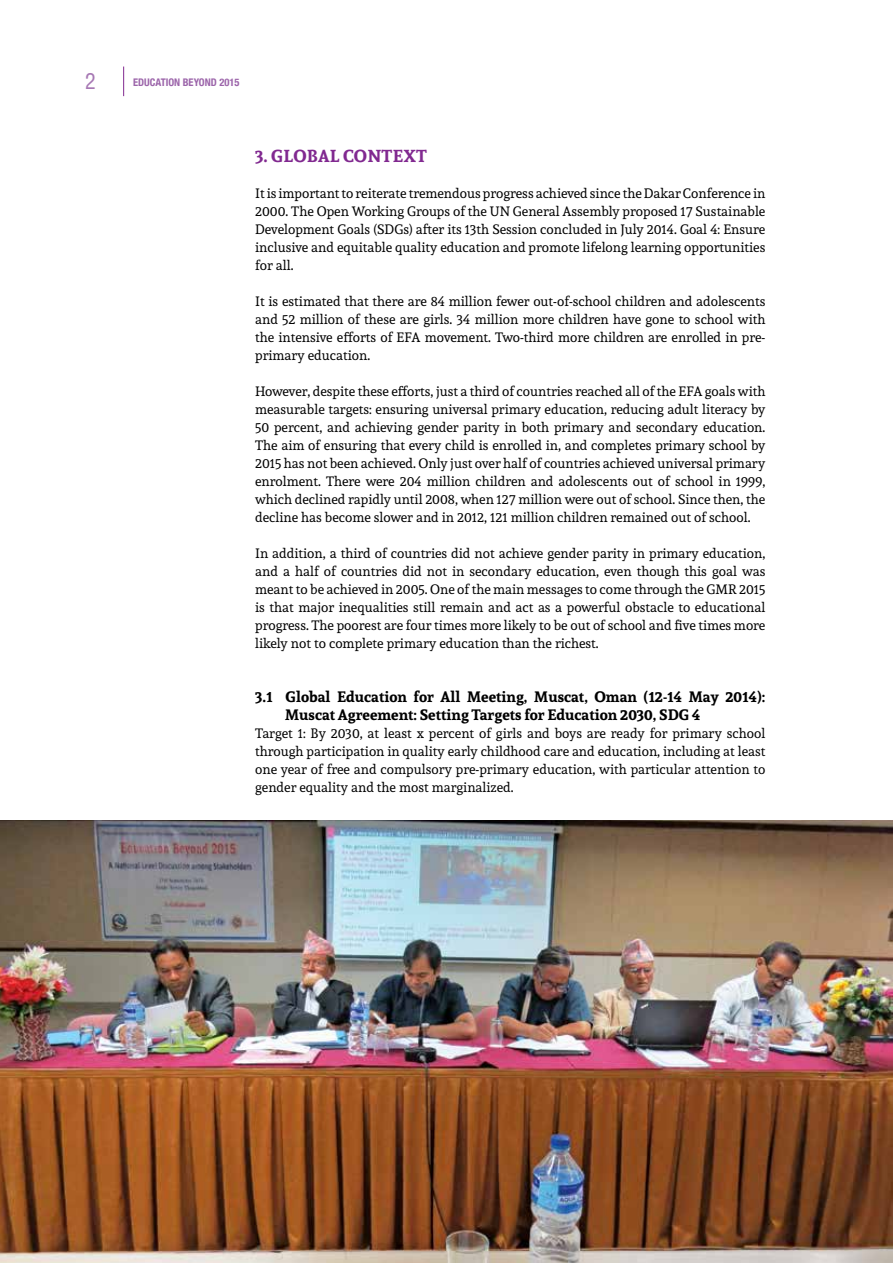
<style>
.page{position:relative;width:893px;height:1263px;background:#fff}
.page>*{position:absolute;margin:0;border:0;box-sizing:border-box;transform-origin:0 0}
.t1{font:condensed 21.3px "Helvetica";color:#a778b4}
.t2{font:700 17.25px "Andada";letter-spacing:.02em;color:#812990}
.t3{font:700 15px/18px "Andada";color:#000}
.t4{font:13.5px/18px "Andada";color:#000;text-align:justify}
.t5{font:700 condensed 10.5px "Helvetica Neue LT Com";color:#9c65aa}
</style>
<div class="page">
<svg style="left:123px;top:67px;width:1px;height:29px"></svg>
<img style="left:0;top:821px;width:893px;height:442px">
<h1 class="t1" style="left:85px;top:68px;width:12px">2</h1>
<p class="t5" style="left:133px;top:76px;width:108px">EDUCATION BEYOND 2015</p>
<p class="t2" style="left:255px;top:144px;width:173px">3. GLOBAL CONTEXT</p>
<p class="t4" style="left:255px;top:184px;width:512px">It is important to reiterate tremendous progress achieved since the Dakar Conference in 2000. The Open Working Groups of the UN General Assembly proposed 17 Sustainable Development Goals (SDGs) after its 13th Session concluded in July 2014. Goal 4: Ensure inclusive and equitable quality education and promote lifelong learning opportunities for all.</p>
<p class="t4" style="left:255px;top:292px;width:512px">It is estimated that there are 84 million fewer out-of-school children and adolescents and 52 million of these are girls. 34 million more children have gone to school with the intensive efforts of EFA movement. Two-third more children are enrolled in pre&shy;primary education.</p>
<p class="t4" style="left:255px;top:382px;width:512px">However, despite these efforts, just a third of countries reached all of the EFA goals with measurable targets: ensuring universal primary education, reducing adult literacy by 50 percent, and achieving gender parity in both primary and secondary education.<br>The aim of ensuring that every child is enrolled in, and completes primary school by 2015 has not been achieved. Only just over half of countries achieved universal primary enrolment. There were 204 million children and adolescents out of school in 1999, which declined rapidly until 2008, when 127 million were out of school. Since then, the decline has become slower and in 2012, 121 million children remained out of school.</p>
<p class="t4" style="left:255px;top:544px;width:512px">In addition, a third of countries did not achieve gender parity in primary education, and a half of countries did not in secondary education, even though this goal was meant to be achieved in 2005. One of the main messages to come through the GMR 2015 is that major inequalities still remain and act as a powerful obstacle to educational progress. The poorest are four times more likely to be out of school and five times more likely not to complete primary education than the richest.</p>
<p class="t3" style="left:285px;top:687px;width:482px;text-indent:-30px">3.1 Global Education for All Meeting, Muscat, Oman (12-14 May 2014):<br>Muscat Agreement: Setting Targets for Education 2030, SDG 4</p>
<p class="t4" style="left:255px;top:724px;width:512px">Target 1: By 2030, at least x percent of girls and boys are ready for primary school through participation in quality early childhood care and education, including at least one year of free and compulsory pre-primary education, with particular attention to gender equality and the most marginalized.</p>
</div>
